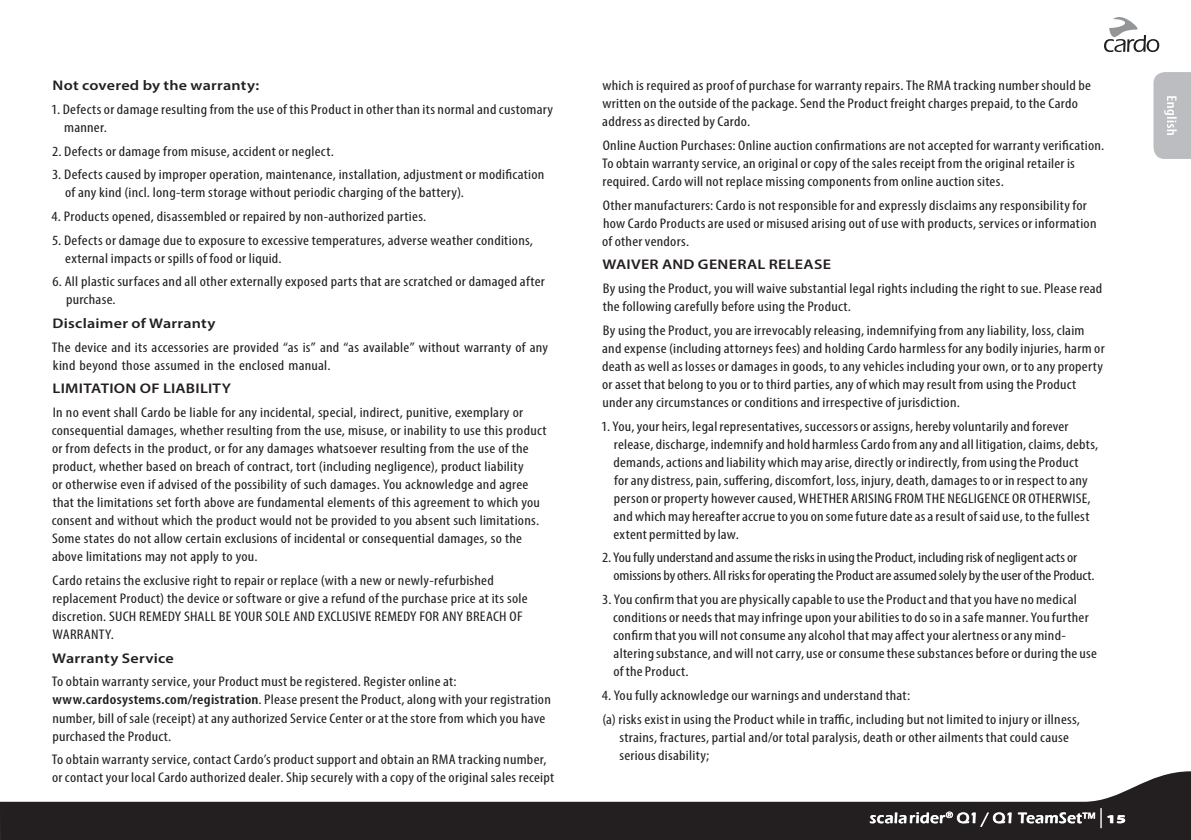
<style>
.page{position:relative;width:1191px;height:840px;background:#fff}
.page>*{position:absolute;margin:0;border:0;box-sizing:border-box;transform-origin:0 0}
.Footer_Right{font:700 15px "Eras Book ITC";letter-spacing:.015em;color:#fff}
.Legal_Boilerplate{font:condensed 14px/18px "Myriad Pro";letter-spacing:.015em;color:#231f20;scale:1.15 1}
.Legal_Boilerplate-2{font:condensed 14px/18px "Myriad Pro";letter-spacing:-.005em;color:#231f20;scale:1.15 1}
.Legal_Boilerplate-3{font:600 14px "Myriad Pro";letter-spacing:.015em;color:#231f20;scale:1.15 1}
.s1{font-weight:600}
.s2{font-family:"Myriad Pro";font-weight:300;font-stretch:condensed;font-size:20px}
.s3{font-family:"Myriad Pro";font-weight:900;font-size:12px}
</style>
<div class="page">
<svg style="left:1104px;top:17px;width:55px;height:35px"></svg>
<svg style="left:0;top:771px;width:1191px;height:68px;fill:#231f20"></svg>
<svg style="left:1153px;top:72px;width:38px;height:87px;background:#c1c2c4"></svg>
<svg style="left:870px;top:807px;width:255px;height:20px;background:#4a4647"></svg>
<p class="Legal_Boilerplate-3" style="left:53px;top:76px;width:181px">Not covered by the warranty:</p>
<p class="Legal_Boilerplate" style="left:64px;top:100px;width:427px;text-indent:-13px">1. Defects or damage resulting from the use of this Product in other than its normal and customary manner.</p>
<p class="Legal_Boilerplate" style="left:52px;top:142px;width:247px">2. Defects or damage from misuse, accident or neglect.</p>
<p class="Legal_Boilerplate" style="left:65px;top:165px;width:418px;text-indent:-13px">3. Defects caused by improper operation, maintenance, installation, adjustment or modification of any kind (incl. long-term storage without periodic charging of the battery).</p>
<p class="Legal_Boilerplate" style="left:52px;top:207px;width:327px">4. Products opened, disassembled or repaired by non-authorized parties.</p>
<p class="Legal_Boilerplate" style="left:65px;top:231px;width:408px;text-indent:-13px">5. Defects or damage due to exposure to excessive temperatures, adverse weather conditions, external impacts or spills of food or liquid.</p>
<p class="Legal_Boilerplate" style="left:66px;top:272px;width:418px;text-indent:-14px">6. All plastic surfaces and all other externally exposed parts that are scratched or damaged after purchase.</p>
<p class="Legal_Boilerplate-3" style="left:53px;top:314px;width:143px">Disclaimer of Warranty</p>
<p class="Legal_Boilerplate" style="left:52px;top:338px;width:433px">The device and its accessories are provided “as is” and “as available” without warranty of any kind beyond those assumed in the enclosed manual.</p>
<p class="Legal_Boilerplate-3" style="left:53px;top:379px;width:157px">LIMITATION OF LIABILITY</p>
<p class="Legal_Boilerplate" style="left:52px;top:403px;width:432px">In no event shall Cardo be liable for any incidental, special, indirect, punitive, exemplary or consequential damages, whether resulting from the use, misuse, or inability to use this product or from defects in the product, or for any damages whatsoever resulting from the use of the product, whether based on breach of contract, tort (including negligence), product liability<br>or otherwise even if advised of the possibility of such damages. You acknowledge and agree that the limitations set forth above are fundamental elements of this agreement to which you consent and without which the product would not be provided to you absent such limitations.<br>Some states do not allow certain exclusions of incidental or consequential damages, so the above limitations may not apply to you.</p>
<p class="Legal_Boilerplate" style="left:52px;top:571px;width:415px">Cardo retains the exclusive right to repair or replace (with a new or newly-refurbished replacement Product) the device or software or give a refund of the purchase price at its sole discretion. SUCH REMEDY SHALL BE YOUR SOLE AND EXCLUSIVE REMEDY FOR ANY BREACH OF WARRANTY.</p>
<p class="Legal_Boilerplate-3" style="left:52px;top:648px;width:107px">Warranty Service</p>
<p class="Legal_Boilerplate" style="left:52px;top:672px;width:435px">To obtain warranty service, your Product must be registered. Register online at: <span class="s1">www.cardosystems.com/registration</span>. Please present the Product, along with your registration number, bill of sale (receipt) at any authorized Service Center or at the store from which you have purchased the Product.</p>
<p class="Legal_Boilerplate" style="left:52px;top:750px;width:438px">To obtain warranty service, contact Cardo’s product support and obtain an RMA tracking number, or contact your local Cardo authorized dealer. Ship securely with a copy of the original sales receipt</p>
<p class="Legal_Boilerplate" style="left:602px;top:76px;width:426px">which is required as proof of purchase for warranty repairs. The RMA tracking number should be written on the outside of the package. Send the Product freight charges prepaid, to the Cardo address as directed by Cardo.</p>
<p class="Legal_Boilerplate" style="left:602px;top:136px;width:438px">Online Auction Purchases: Online auction confirmations are not accepted for warranty verification.<br>To obtain warranty service, an original or copy of the sales receipt from the original retailer is required. Cardo will not replace missing components from online auction sites.</p>
<p class="Legal_Boilerplate" style="left:602px;top:196px;width:431px">Other manufacturers: Cardo is not responsible for and expressly disclaims any responsibility for how Cardo Products are used or misused arising out of use with products, services or information of other vendors.</p>
<p class="Legal_Boilerplate-3" style="left:602px;top:255px;width:200px">WAIVER AND GENERAL RELEASE</p>
<p class="Legal_Boilerplate" style="left:603px;top:279px;width:436px">By using the Product, you will waive substantial legal rights including the right to sue. Please read the following carefully before using the Product.</p>
<p class="Legal_Boilerplate" style="left:602px;top:321px;width:438px">By using the Product, you are irrevocably releasing, indemnifying from any liability, loss, claim and expense (including attorneys fees) and holding Cardo harmless for any bodily injuries, harm or death as well as losses or damages in goods, to any vehicles including your own, or to any property or asset that belong to you or to third parties, any of which may result from using the Product under any circumstances or conditions and irrespective of jurisdiction.</p>
<p class="Legal_Boilerplate" style="left:613px;top:416px;width:423px;text-indent:-12px">1. You, your heirs, legal representatives, successors or assigns, hereby voluntarily and forever release, discharge, indemnify and hold harmless Cardo from any and all litigation, claims, debts, demands, actions and liability which may arise, directly or indirectly, from using the Product<br>for any distress, pain, suffering, discomfort, loss, injury, death, damages to or in respect to any person or property however caused, WHETHER ARISING FROM THE NEGLIGENCE OR OTHERWISE, and which may hereafter accrue to you on some future date as a result of said use, to the fullest extent permitted by law.</p>
<p class="Legal_Boilerplate-2" style="left:613px;top:548px;width:420px;text-indent:-11px">2. You fully understand and assume the risks in using the Product, including risk of negligent acts or omissions by others. All risks for operating the Product are assumed solely by the user of the Product.</p>
<p class="Legal_Boilerplate" style="left:613px;top:590px;width:422px;text-indent:-11px">3. You confirm that you are physically capable to use the Product and that you have no medical conditions or needs that may infringe upon your abilities to do so in a safe manner. You further confirm that you will not consume any alcohol that may affect your alertness or any mind&shy;altering substance, and will not carry, use or consume these substances before or during the use of the Product.</p>
<p class="Legal_Boilerplate" style="left:601px;top:682px;width:417px;line-height:23.6px">4. You fully acknowledge our warnings and understand that:<br>(a) risks exist in using the Product while in traffic, including but not limited to injury or illness,</p>
<p class="Legal_Boilerplate" style="left:619px;top:727px;width:392px">strains, fractures, partial and/or total paralysis, death or other ailments that could cause serious disability;</p>
<p class="Footer_Right" style="left:869px;top:808px;width:258px">scala rider<sup>®</sup> Q1 / Q1 TeamSet™ <span class="s2">|</span> <span class="s3">15</span></p>
</div>
